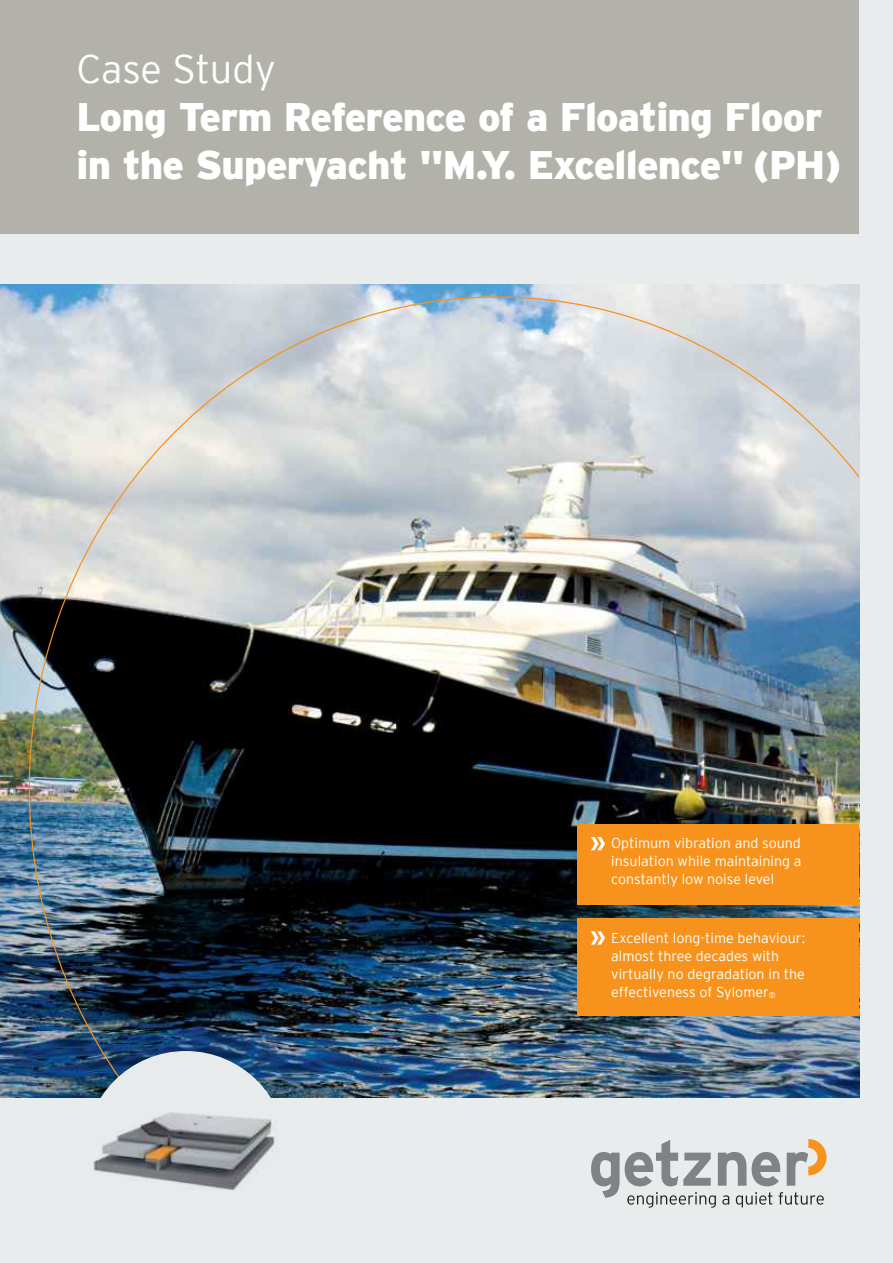
<style>
.page{position:relative;width:893px;height:1263px;background:#e9eced}
.page>*{position:absolute;margin:0;border:0;box-sizing:border-box;transform-origin:0 0}
.t1{font:900 39.75px/48px "Interstate";letter-spacing:-.02em;color:#fff}
.t2{font:300 39.75px "Interstate";letter-spacing:-.01em;color:#fff}
.t3{font:300 14.25px/18px "Interstate";color:#fff}
</style>
<div class="page">
<img style="left:0;top:285px;width:859px;height:813px">
<img style="left:29px;top:296px;width:830px;height:802px">
<div style="left:0;top:0;width:859px;height:234px;background:#b2b2aa"></div>
<div style="left:577px;top:918px;width:282px;height:98px;background:#f7931d"></div>
<div style="left:577px;top:824px;width:282px;height:81px;background:#f7931d"></div>
<svg style="left:591px;top:837px;width:14px;height:13px"></svg>
<svg style="left:591px;top:931px;width:14px;height:14px"></svg>
<div style="left:85px;top:1051px;width:201px;height:201px;background:#e9eced;border-radius:50%"></div>
<img style="left:87px;top:1053px;width:197px;height:197px;border-radius:99px">
<svg style="left:591px;top:1139px;width:235px;height:69px"></svg>
<h1 class="t2" style="left:77px;top:51px;width:201px">Case Study</h1>
<h1 class="t1" style="left:77px;top:96px;width:767px">Long Term Reference of a Floating Floor in the Superyacht "M.Y. Excellence" (PH)</h1>
<p class="t3" style="left:611px;top:835px;width:192px;text-align:justify">Optimum vibration and sound insulation while maintaining a constantly low noise level</p>
<p class="t3" style="left:611px;top:929px;width:195px">Excellent long-time behaviour: almost three decades with virtually no degradation in the effectiveness of Sylomer<sub>®</sub></p>
</div>
